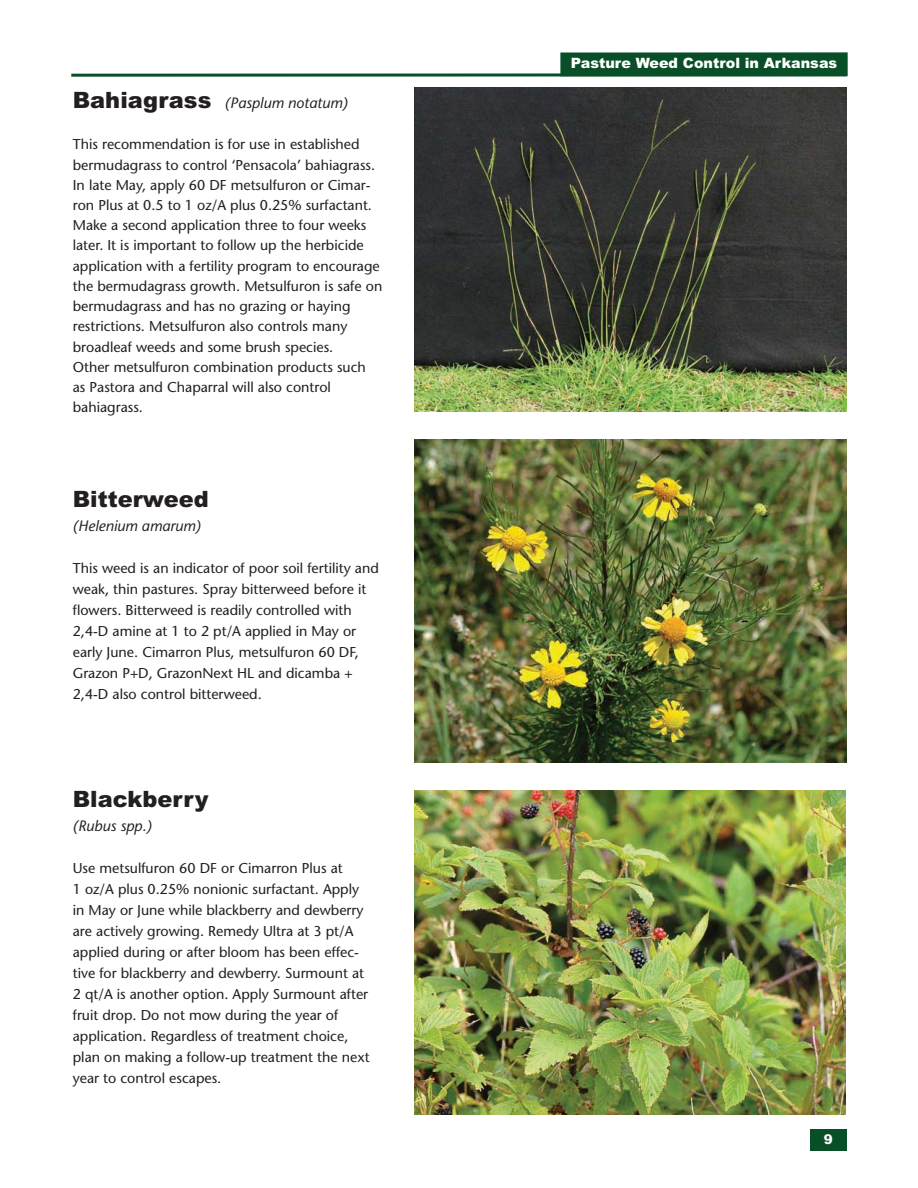
<style>
.page{position:relative;width:918px;height:1188px;background:#fff}
.page>*{position:absolute;margin:0;border:0;box-sizing:border-box;transform-origin:0 0}
.t1{font:900 22.5px "Arial";color:#231f20}
.t2{font:italic 15px "Stone Sans";color:#231f20}
.t3{font:14.25px/21px "Stone Sans";color:#231f20}
.t4{font:900 14.25px "Arial";color:#fff}
.t5{font:900 13.5px "Arial";color:#fff}
.s1{font-family:"Arial";font-weight:900;font-style:normal;font-size:22.5px}
</style>
<div class="page">
<div style="left:560px;top:52px;width:288px;height:24px;background:#084f28"></div>
<svg style="left:71px;top:73px;width:776px;height:4px;fill:#084f28"></svg>
<img style="left:415px;top:88px;width:432px;height:324px">
<img style="left:415px;top:439px;width:431px;height:323px">
<img style="left:415px;top:791px;width:431px;height:324px">
<div style="left:810px;top:1130px;width:37px;height:21px;background:#084f28"></div>
<p class="t2" style="left:73px;top:97px;width:276px"><span class="s1">Bahiagrass</span> (Pasplum notatum)</p>
<p class="t3" style="left:73px;top:136px;width:311px;line-height:20.2px">This recommendation is for use in established bermudagrass to control ‘Pensacola’ bahiagrass.<br>In late May, apply 60 DF metsulfuron or Cimar&shy;ron Plus at 0.5 to 1 oz/A plus 0.25% surfactant.<br>Make a second application three to four weeks later. It is important to follow up the herbicide application with a fertility program to encourage the bermudagrass growth. Metsulfuron is safe on bermudagrass and has no grazing or haying restrictions. Metsulfuron also controls many broadleaf weeds and some brush species.<br>Other metsulfuron combination products such<br>as Pastora and Chaparral will also control bahiagrass.</p>
<p class="t1" style="left:73px;top:491px;width:138px">Bitterweed</p>
<p class="t2" style="left:73px;top:520px;width:130px">(Helenium amarum)</p>
<p class="t3" style="left:73px;top:559px;width:308px">This weed is an indicator of poor soil fertility and weak, thin pastures. Spray bitterweed before it flowers. Bitterweed is readily controlled with 2,4-D amine at 1 to 2 pt/A applied in May or early June. Cimarron Plus, metsulfuron 60 DF, Grazon P+D, GrazonNext HL and dicamba + 2,4-D also control bitterweed.</p>
<p class="t1" style="left:73px;top:791px;width:137px">Blackberry</p>
<p class="t2" style="left:73px;top:820px;width:81px">(Rubus spp.)</p>
<p class="t3" style="left:73px;top:859px;width:298px">Use metsulfuron 60 DF or Cimarron Plus at<br>1 oz/A plus 0.25% nonionic surfactant. Apply in May or June while blackberry and dewberry are actively growing. Remedy Ultra at 3 pt/A applied during or after bloom has been effec&shy;tive for blackberry and dewberry. Surmount at 2 qt/A is another option. Apply Surmount after fruit drop. Do not mow during the year of application. Regardless of treatment choice, plan on making a follow-up treatment the next year to control escapes.</p>
<p class="t4" style="left:571px;top:58px;width:268px">Pasture Weed Control in Arkansas</p>
<p class="t5" style="left:824px;top:1134px;width:11px">9</p>
</div>
